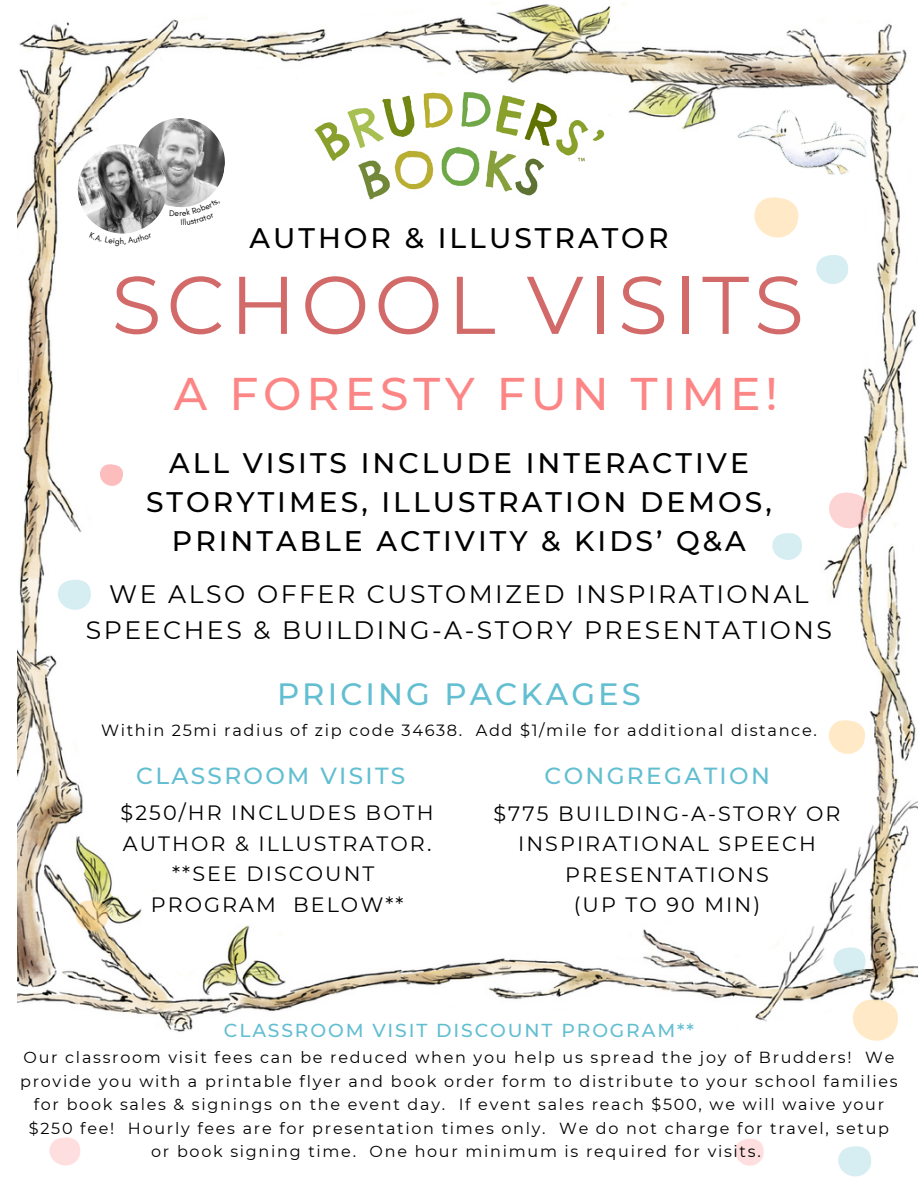
<style>
.page{position:relative;width:918px;height:1188px;background:#fff}
.page>*{position:absolute;margin:0;border:0;box-sizing:border-box;transform-origin:0 0}
.t1{font:81.6px "Montserrat";letter-spacing:.06em;color:#d36a6a}
.t2{font:500 45.75px "Montserrat";letter-spacing:.105em;color:#fc8685}
.t3{font:500 30.75px "Montserrat";letter-spacing:.1em;color:#62bed1}
.t4{font:500 28.2px/39.2px "Montserrat";letter-spacing:.105em;color:#000;text-align:center}
.t5{font:25.2px/36px "Montserrat";letter-spacing:.1em;color:#000;text-align:center}
.t6{font:500 23.25px "Montserrat";letter-spacing:.1em;color:#62bed1}
.t7{font:20.7px/30.3px "Montserrat";letter-spacing:.1em;color:#000;text-align:center}
.t8{font:500 18.75px "Montserrat";letter-spacing:.1em;color:#62bed1}
.t9{font:16.2px "Montserrat";letter-spacing:.1em;color:#000}
.t10{font:16.05px/23.7px "Montserrat";letter-spacing:.105em;color:#000;text-align:center}
</style>
<div class="page">
<img style="left:18px;top:3px;width:900px;height:1029px">
<svg style="left:735px;top:1139px;width:29px;height:27px"></svg>
<svg style="left:49px;top:1137px;width:32px;height:29px"></svg>
<svg style="left:833px;top:947px;width:33px;height:30px"></svg>
<svg style="left:816px;top:255px;width:32px;height:29px"></svg>
<svg style="left:772px;top:533px;width:30px;height:27px"></svg>
<svg style="left:58px;top:580px;width:33px;height:30px"></svg>
<svg style="left:838px;top:1146px;width:34px;height:31px"></svg>
<svg style="left:72px;top:897px;width:39px;height:37px"></svg>
<svg style="left:849px;top:995px;width:53px;height:46px"></svg>
<svg style="left:825px;top:717px;width:43px;height:40px"></svg>
<svg style="left:750px;top:193px;width:52px;height:49px"></svg>
<svg style="left:98px;top:462px;width:27px;height:26px"></svg>
<svg style="left:825px;top:489px;width:46px;height:43px"></svg>
<img style="left:735px;top:109px;width:133px;height:67px">
<img style="left:286px;top:44px;width:344px;height:181px">
<img style="left:133px;top:115px;width:95px;height:95px">
<img style="left:72px;top:138px;width:101px;height:101px">
<svg style="left:89px;top:232px;width:63px;height:14px"></svg>
<svg style="left:170px;top:200px;width:51px;height:25px"></svg>
<p class="t4" style="left:249px;top:218px;width:421px">AUTHOR &amp; ILLUSTRATOR</p>
<p class="t1" style="left:111px;top:255px;width:694px">SCHOOL VISITS</p>
<p class="t2" style="left:174px;top:366px;width:605px">A FORESTY FUN TIME!</p>
<p class="t4" style="left:146px;top:443px;width:627px">ALL VISITS INCLUDE INTERACTIVE<br>STORYTIMES, ILLUSTRATION DEMOS,<br>PRINTABLE ACTIVITY &amp; KIDS’ Q&amp;A</p>
<p class="t5" style="left:86px;top:576px;width:748px">WE ALSO OFFER CUSTOMIZED INSPIRATIONAL<br>SPEECHES &amp; BUILDING-A-STORY PRESENTATIONS</p>
<p class="t3" style="left:277px;top:675px;width:365px">PRICING PACKAGES</p>
<p class="t9" style="left:101px;top:720px;width:717px">Within 25mi radius of zip code 34638. Add $1/mile for additional distance.</p>
<p class="t6" style="left:136px;top:761px;width:271px">CLASSROOM VISITS</p>
<p class="t6" style="left:545px;top:762px;width:227px">CONGREGATION</p>
<p class="t7" style="left:121px;top:798px;width:314px">$250/HR INCLUDES BOTH<br>AUTHOR &amp; ILLUSTRATOR. **SEE DISCOUNT</p>
<p class="t7" style="left:151px;top:889px;width:254px">PROGRAM BELOW**</p>
<p class="t7" style="left:493px;top:798px;width:349px">$775 BUILDING-A-STORY OR<br>INSPIRATIONAL SPEECH<br>PRESENTATIONS</p>
<p class="t7" style="left:574px;top:889px;width:188px">(UP TO 90 MIN)</p>
<p class="t8" style="left:224px;top:1019px;width:472px">CLASSROOM VISIT DISCOUNT PROGRAM**</p>
<p class="t10" style="left:20px;top:1045px;width:879px">Our classroom visit fees can be reduced when you help us spread the joy of Brudders! We provide you with a printable flyer and book order form to distribute to your school families for book sales &amp; signings on the event day. If event sales reach $500, we will waive your $250 fee! Hourly fees are for presentation times only. We do not charge for travel, setup or book signing time. One hour minimum is required for visits.</p>
</div>
